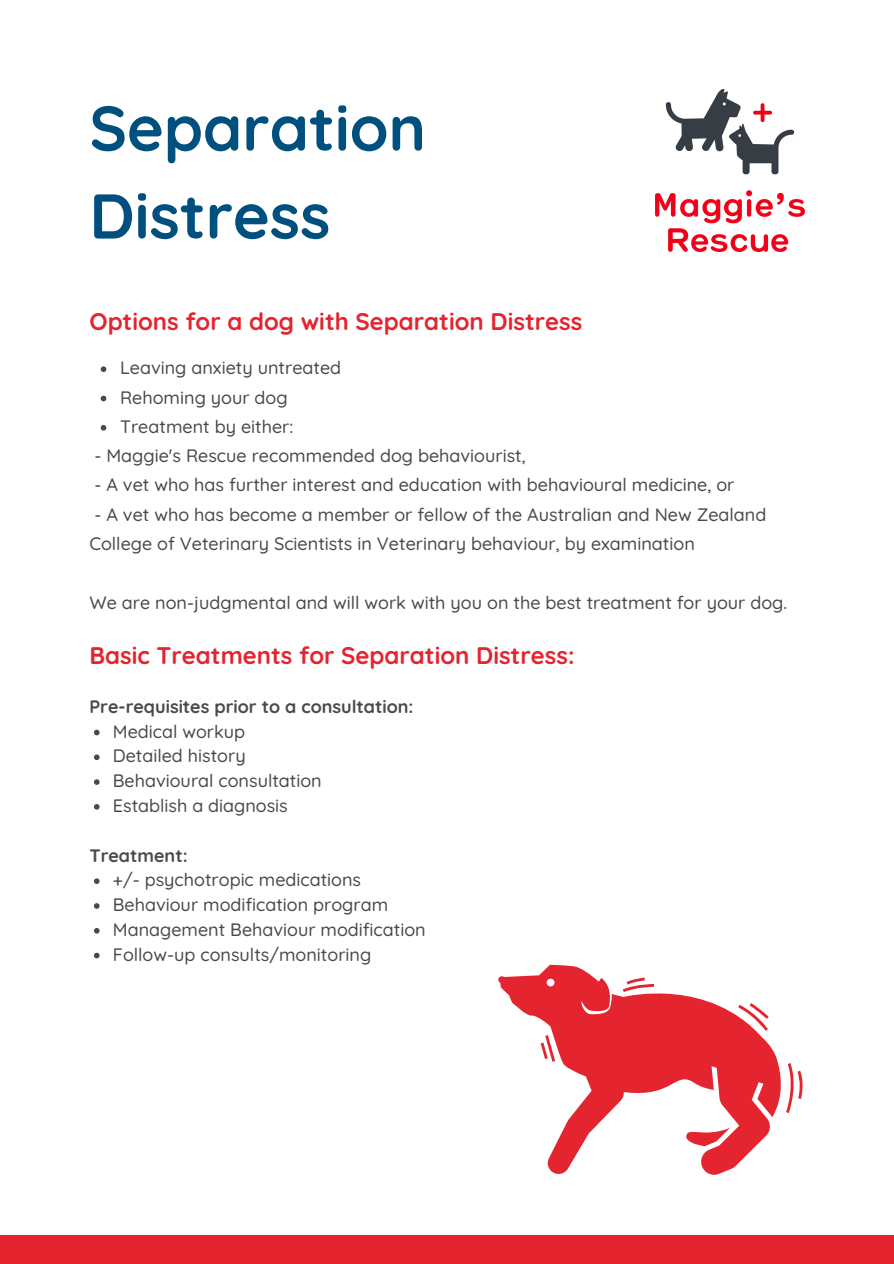
<style>
.page{position:relative;width:894px;height:1264px;background:#fff}
.page>*{position:absolute;margin:0;border:0;box-sizing:border-box;transform-origin:0 0}
.t1{font:700 63px "Quicksand";color:#00507f}
.t2{font:700 24px "Quicksand";color:#e4242f}
.t3{font:500 18px/29.2px "Quicksand";color:#4a4a4a}
.t4{font:700 18px "Quicksand";color:#4a4a4a}
</style>
<div class="page">
<div style="left:0;top:1235px;width:893px;height:28px;background:#e4242f"></div>
<svg style="left:94px;top:729px;width:5px;height:6px"></svg>
<svg style="left:94px;top:754px;width:5px;height:6px"></svg>
<svg style="left:94px;top:779px;width:5px;height:6px"></svg>
<svg style="left:94px;top:804px;width:5px;height:5px"></svg>
<svg style="left:94px;top:878px;width:5px;height:6px"></svg>
<svg style="left:94px;top:903px;width:5px;height:5px"></svg>
<svg style="left:94px;top:928px;width:5px;height:5px"></svg>
<svg style="left:94px;top:952px;width:5px;height:6px"></svg>
<svg style="left:101px;top:366px;width:5px;height:6px"></svg>
<svg style="left:101px;top:395px;width:5px;height:6px"></svg>
<svg style="left:101px;top:425px;width:5px;height:5px"></svg>
<img style="left:655px;top:89px;width:149px;height:163px">
<svg style="left:498px;top:964px;width:283px;height:210px"></svg>
<svg style="left:738px;top:1003px;width:30px;height:27px"></svg>
<svg style="left:622px;top:977px;width:32px;height:15px"></svg>
<svg style="left:540px;top:1035px;width:15px;height:26px"></svg>
<svg style="left:786px;top:1063px;width:17px;height:50px"></svg>
<p class="t1" style="left:89px;top:88px;width:338px">Separation</p>
<p class="t1" style="left:89px;top:175px;width:242px">Distress</p>
<p class="t2" style="left:89px;top:305px;width:494px">Options for a dog with Separation Distress</p>
<p class="t3" style="left:120px;top:353px;width:222px">Leaving anxiety untreated</p>
<p class="t3" style="left:120px;top:382px;width:169px">Rehoming your dog</p>
<p class="t3" style="left:120px;top:411px;width:175px">Treatment by either:</p>
<p class="t3" style="left:94px;top:441px;width:433px">- Maggie's Rescue recommended dog behaviourist,</p>
<p class="t3" style="left:94px;top:470px;width:641px">- A vet who has further interest and education with behavioural medicine, or</p>
<p class="t3" style="left:89px;top:499px;width:678px">- A vet who has become a member or fellow of the Australian and New Zealand<br>College of Veterinary Scientists in Veterinary behaviour, by examination</p>
<p class="t3" style="left:89px;top:587px;width:699px">We are non-judgmental and will work with you on the best treatment for your dog.</p>
<p class="t2" style="left:89px;top:640px;width:486px">Basic Treatments for Separation Distress:</p>
<p class="t4" style="left:89px;top:694px;width:325px">Pre-requisites prior to a consultation:</p>
<p class="t3" style="left:113px;top:716px;width:134px">Medical workup</p>
<p class="t3" style="left:113px;top:741px;width:134px">Detailed history</p>
<p class="t3" style="left:113px;top:765px;width:210px">Behavioural consultation</p>
<p class="t3" style="left:113px;top:790px;width:176px">Establish a diagnosis</p>
<p class="t4" style="left:89px;top:843px;width:100px">Treatment:</p>
<p class="t3" style="left:113px;top:864px;width:250px">+/- psychotropic medications</p>
<p class="t3" style="left:113px;top:889px;width:277px">Behaviour modification program</p>
<p class="t3" style="left:113px;top:914px;width:314px">Management Behaviour modification</p>
<p class="t3" style="left:113px;top:939px;width:260px">Follow-up consults/monitoring</p>
</div>
